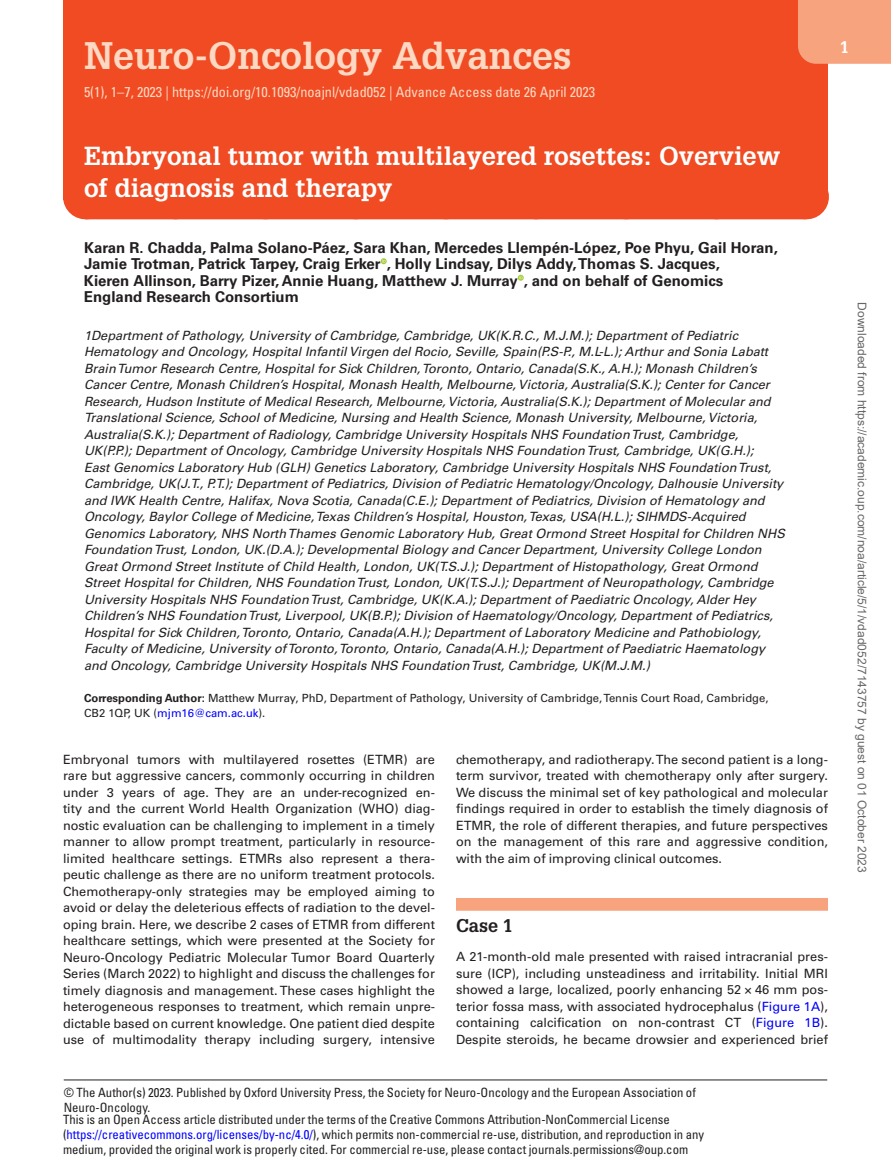
<style>
.page{position:relative;width:891px;height:1175px;background:#fff}
.page>*{position:absolute;margin:0;border:0;box-sizing:border-box;transform-origin:0 0}
.t1{font:700 37.5px "Glypha LT Std";color:#fdd8c3}
.t2{font:700 25.5px/31.5px "Glypha LT Std";color:#fff}
.t3{font:700 18px "Glypha LT Std";color:#231f20}
.t4{font:700 16.5px "Glypha LT Std";color:#fff}
.t5{font:700 15px/16.5px "Univers LT Std";color:#231f20}
.t6{font:condensed 14.25px "Univers LT Std";color:#fdd8c3}
.t7{font:italic 12.75px/16.5px "Univers LT Std";color:#231f20}
.t8{font:12.75px/16.5px "Univers LT Std";color:#231f20;text-align:justify}
.t9{font:condensed 12.75px/15px "Univers LT Std";color:#231f20}
.t10{font:12px "Arial";color:#666}
.t11{font:11.25px/15px "Univers LT Std";color:#231f20}
.s1{font-weight:700}
.s2{color:#00f}
</style>
<div class="page">
<div style="left:63px;top:0;width:765px;height:166px;background:#f04b22"></div>
<div style="left:798px;top:0;width:93px;height:64px;background:#f7a37d"></div>
<hr style="left:64px;top:1079px;width:763px;height:1px;background:#231f20">
<svg style="left:381px;top:258px;width:6px;height:6px"></svg>
<svg style="left:518px;top:275px;width:6px;height:6px"></svg>
<div style="left:456px;top:898px;width:372px;height:12px;background:#f7a37d"></div>
<div style="left:63px;top:166px;width:765px;height:53px;background:#f04b22"></div>
<hr style="left:86px;top:174px;width:1px;height:45px;background:#f04b22">
<hr style="left:806px;top:174px;width:1px;height:45px;background:#f04b22">
<h1 class="t1" style="left:84px;top:32px;width:489px">Neuro-Oncology Advances</h1>
<p class="t6" style="left:84px;top:83px;width:513px">5(1), 1–7, 2023 | https://doi.org/10.1093/noajnl/vdad052 | Advance Access date 26 April 2023</p>
<p class="t4" style="left:840px;top:37px;width:11px">1</p>
<h2 class="t2" style="left:84px;top:140px;width:698px">Embryonal tumor with multilayered rosettes: Overview of diagnosis and therapy</h2>
<p class="t5" style="left:84px;top:239px;width:695px">Karan R. Chadda, Palma Solano-Páez, Sara Khan, Mercedes Llempén-López, Poe Phyu, Gail Horan, Jamie Trotman, Patrick Tarpey, Craig Erker , Holly Lindsay, Dilys Addy, Thomas S. Jacques,<br>Kieren Allinson, Barry Pizer, Annie Huang, Matthew J. Murray , and on behalf of Genomics England Research Consortium</p>
<p class="t7" style="left:84px;top:327px;width:702px">1Department of Pathology, University of Cambridge, Cambridge, UK(K.R.C., M.J.M.); Department of Pediatric Hematology and Oncology, Hospital Infantil Virgen del Rocio, Seville, Spain(P.S-P., M.L-L.); Arthur and Sonia Labatt Brain Tumor Research Centre, Hospital for Sick Children, Toronto, Ontario, Canada(S.K., A.H.); Monash Children’s Cancer Centre, Monash Children’s Hospital, Monash Health, Melbourne, Victoria, Australia(S.K.); Center for Cancer Research, Hudson Institute of Medical Research, Melbourne, Victoria, Australia(S.K.); Department of Molecular and Translational Science, School of Medicine, Nursing and Health Science, Monash University, Melbourne, Victoria, Australia(S.K.); Department of Radiology, Cambridge University Hospitals NHS Foundation Trust, Cambridge, UK(P.P.); Department of Oncology, Cambridge University Hospitals NHS Foundation Trust, Cambridge, UK(G.H.);<br>East Genomics Laboratory Hub (GLH) Genetics Laboratory, Cambridge University Hospitals NHS Foundation Trust, Cambridge, UK(J.T., P.T.); Department of Pediatrics, Division of Pediatric Hematology/Oncology, Dalhousie University and IWK Health Centre, Halifax, Nova Scotia, Canada(C.E.); Department of Pediatrics, Division of Hematology and Oncology, Baylor College of Medicine, Texas Children’s Hospital, Houston, Texas, USA(H.L.); SIHMDS-Acquired Genomics Laboratory, NHS North Thames Genomic Laboratory Hub, Great Ormond Street Hospital for Children NHS Foundation Trust, London, UK.(D.A.); Developmental Biology and Cancer Department, University College London Great Ormond Street Institute of Child Health, London, UK(T.S.J.); Department of Histopathology, Great Ormond Street Hospital for Children, NHS Foundation Trust, London, UK(T.S.J.); Department of Neuropathology, Cambridge University Hospitals NHS Foundation Trust, Cambridge, UK(K.A.); Department of Paediatric Oncology, Alder Hey Children’s NHS Foundation Trust, Liverpool, UK(B.P.); Division of Haematology/Oncology, Department of Pediatrics, Hospital for Sick Children, Toronto, Ontario, Canada(A.H.); Department of Laboratory Medicine and Pathobiology, Faculty of Medicine, University of Toronto, Toronto, Ontario, Canada(A.H.); Department of Paediatric Haematology and Oncology, Cambridge University Hospitals NHS Foundation Trust, Cambridge, UK(M.J.M.)</p>
<p class="t11" style="left:84px;top:690px;width:686px"><span class="s1">Corresponding Author:</span> Matthew Murray, PhD, Department of Pathology, University of Cambridge, Tennis Court Road, Cambridge,<br>CB2 1QP, UK (<span class="s2">mjm16@cam.ac.uk</span>).</p>
<p class="t8" style="left:63px;top:751px;width:374px">Embryonal tumors with multilayered rosettes (ETMR) are rare but aggressive cancers, commonly occurring in children under 3 years of age. They are an under-recognized en&shy;tity and the current World Health Organization (WHO) diag&shy;nostic evaluation can be challenging to implement in a timely manner to allow prompt treatment, particularly in resource&shy;limited healthcare settings. ETMRs also represent a thera&shy;peutic challenge as there are no uniform treatment protocols.<br>Chemotherapy-only strategies may be employed aiming to avoid or delay the deleterious effects of radiation to the devel&shy;oping brain. Here, we describe 2 cases of ETMR from different healthcare settings, which were presented at the Society for Neuro-Oncology Pediatric Molecular Tumor Board Quarterly Series (March 2022) to highlight and discuss the challenges for timely diagnosis and management. These cases highlight the heterogeneous responses to treatment, which remain unpre&shy;dictable based on current knowledge. One patient died despite use of multimodality therapy including surgery, intensive</p>
<p class="t8" style="left:456px;top:751px;width:374px">chemotherapy, and radiotherapy. The second patient is a long&shy;term survivor, treated with chemotherapy only after surgery.<br>We discuss the minimal set of key pathological and molecular findings required in order to establish the timely diagnosis of ETMR, the role of different therapies, and future perspectives on the management of this rare and aggressive condition, with the aim of improving clinical outcomes.</p>
<h3 class="t3" style="left:456px;top:914px;width:58px">Case 1</h3>
<p class="t8" style="left:456px;top:948px;width:374px">A 21-month-old male presented with raised intracranial pres&shy;sure (ICP), including unsteadiness and irritability. Initial MRI showed a large, localized, poorly enhancing 52 × 46 mm pos&shy;terior fossa mass, with associated hydrocephalus (<span class="s2">Figure 1A</span>), containing calcification on non-contrast CT (<span class="s2">Figure 1B</span>).<br>Despite steroids, he became drowsier and experienced brief</p>
<p class="t9" style="left:64px;top:1084px;width:634px">© The Author(s) 2023. Published by Oxford University Press, the Society for Neuro-Oncology and the European Association of<br>Neuro-Oncology.</p>
<p class="t9" style="left:63px;top:1112px;width:643px">This is an Open Access article distributed under the terms of the Creative Commons Attribution-NonCommercial License (<span class="s2">https://creativecommons.org/licenses/by-nc/4.0/</span>), which permits non-commercial re-use, distribution, and reproduction in any medium, provided the original work is properly cited. For commercial re-use, please contact journals.permissions@oup.com</p>
<p class="t10" style="left:866px;top:302px;width:571px;rotate:90deg">Downloaded from https://academic.oup.com/noa/article/5/1/vdad052/7143757 by guest on 01 October 2023</p>
</div>
